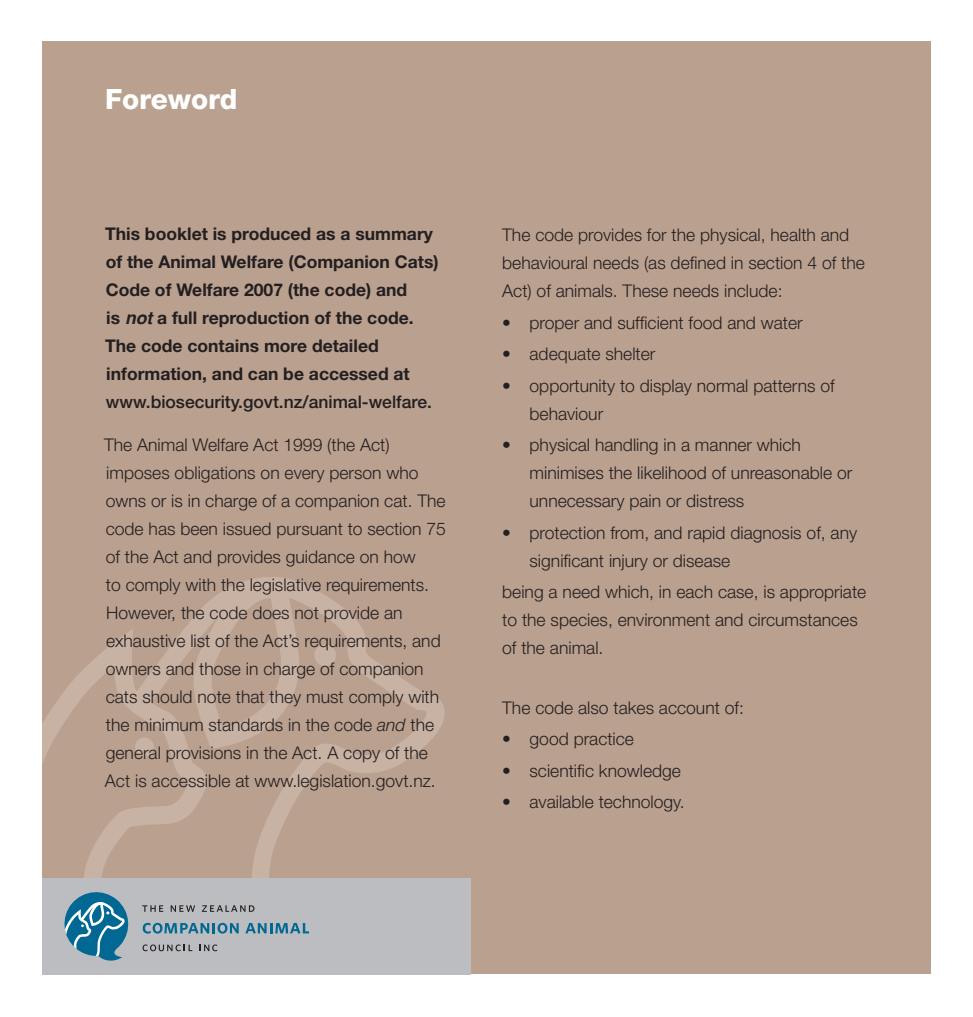
<style>
.page{position:relative;width:973px;height:1017px;background:#fff}
.page>*{position:absolute;margin:0;border:0;box-sizing:border-box;transform-origin:0 0}
.t1{font:800 28px "Helvetica Neue";color:#fff}
.t2{font:300 17.5px/28px "Helvetica Neue";color:#231f20}
.t3{font:700 17.5px/28px "Helvetica Neue";color:#231f20}
.t4{font:500 17.5px "Helvetica Neue";color:#231f20}
.s1{font-family:"Helvetica";font-style:italic}
.s2{font-style:italic}
</style>
<div class="page">
<div style="left:42px;top:42px;width:888px;height:932px;background:#baa08f"></div>
<svg style="left:42px;top:577px;width:402px;height:302px"></svg>
<div style="left:314px;top:644px;width:22px;height:22px;background:#c7b2a4;border-radius:50%"></div>
<div style="left:42px;top:879px;width:428px;height:96px;background:#bcbdc0"></div>
<svg style="left:142px;top:905px;width:21px;height:7px"></svg>
<svg style="left:171px;top:905px;width:24px;height:7px"></svg>
<svg style="left:202px;top:905px;width:52px;height:7px"></svg>
<svg style="left:143px;top:923px;width:96px;height:11px"></svg>
<svg style="left:245px;top:923px;width:64px;height:11px"></svg>
<svg style="left:142px;top:944px;width:50px;height:7px"></svg>
<svg style="left:199px;top:944px;width:18px;height:7px"></svg>
<svg style="left:64px;top:892px;width:65px;height:69px"></svg>
<h1 class="t1" style="left:105px;top:82px;width:134px">Foreword</h1>
<p class="t3" style="left:105px;top:220px;width:335px">This booklet is produced as a summary of the Animal Welfare (Companion Cats)<br>Code of Welfare 2007 (the code) and<br>is <span class="s1">not</span> a full reproduction of the code.<br>The code contains more detailed information, and can be accessed at</p>
<p class="t4" style="left:106px;top:392px;width:327px">www.biosecurity.govt.nz/animal-welfare.</p>
<p class="t2" style="left:104px;top:431px;width:343px">The Animal Welfare Act 1999 (the Act) imposes obligations on every person who owns or is in charge of a companion cat. The code has been issued pursuant to section 75 of the Act and provides guidance on how<br>to comply with the legislative requirements.<br>However, the code does not provide an exhaustive list of the Act’s requirements, and owners and those in charge of companion cats should note that they must comply with the minimum standards in the code <span class="s2">and</span> the general provisions in the Act. A copy of the Act is accessible at www.legislation.govt.nz.</p>
<p class="t2" style="left:502px;top:221px;width:364px">The code provides for the physical, health and behavioural needs (as defined in section 4 of the<br>Act) of animals. These needs include:</p>
<p class="t2" style="left:502px;top:308px;width:302px">• proper and sufficient food and water</p>
<p class="t2" style="left:502px;top:340px;width:155px">• adequate shelter</p>
<p class="t2" style="left:529px;top:371px;width:306px;text-indent:-27px">• opportunity to display normal patterns of behaviour</p>
<p class="t2" style="left:529px;top:431px;width:324px;text-indent:-27px">• physical handling in a manner which minimises the likelihood of unreasonable or unnecessary pain or distress</p>
<p class="t2" style="left:529px;top:518px;width:329px;text-indent:-27px">• protection from, and rapid diagnosis of, any significant injury or disease</p>
<p class="t2" style="left:502px;top:578px;width:365px">being a need which, in each case, is appropriate to the species, environment and circumstances of the animal.</p>
<p class="t2" style="left:502px;top:693px;width:243px">The code also takes account of:</p>
<p class="t2" style="left:502px;top:725px;width:133px">• good practice</p>
<p class="t2" style="left:502px;top:756px;width:180px">• scientific knowledge</p>
<p class="t2" style="left:502px;top:788px;width:184px">• available technology.</p>
</div>
